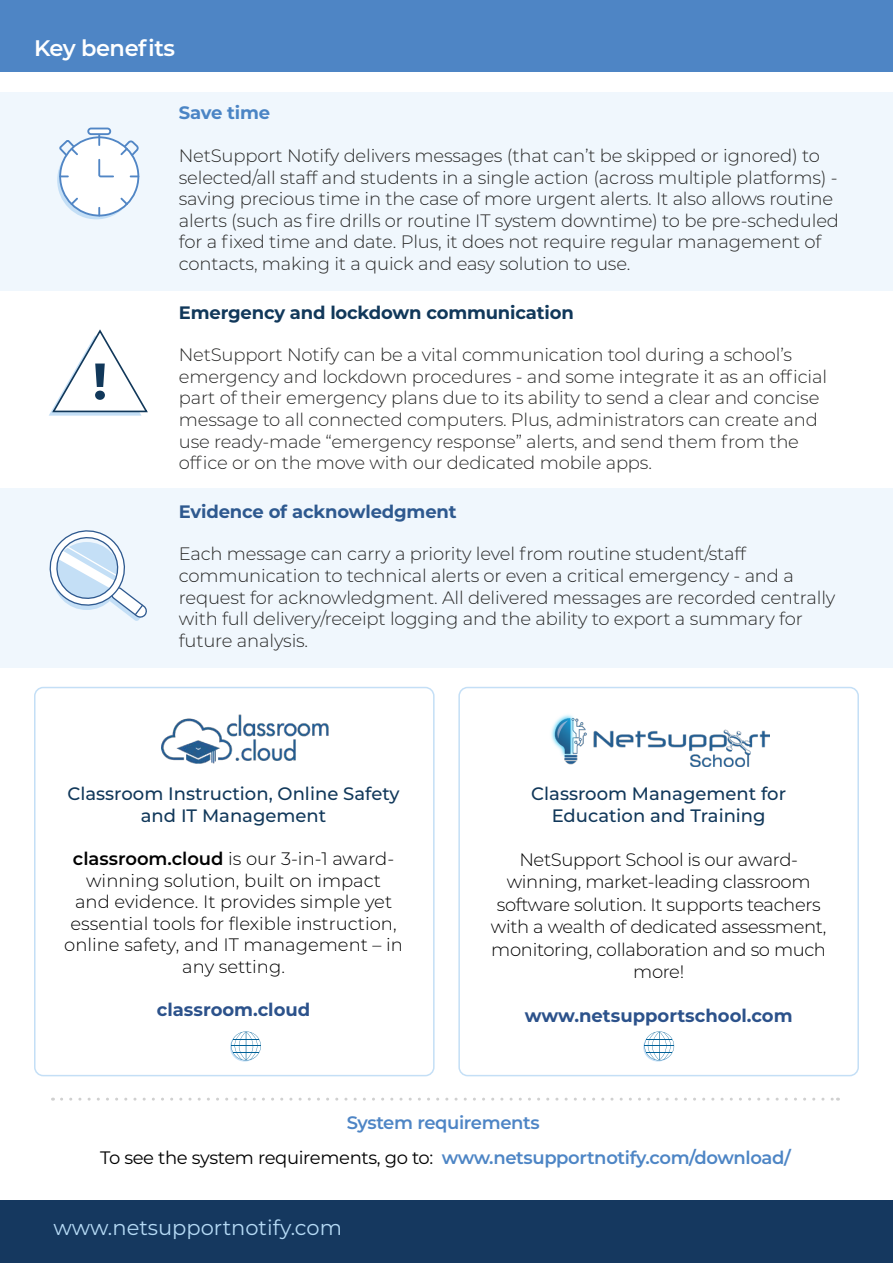
<style>
.page{position:relative;width:893px;height:1263px;background:#fff}
.page>*{position:absolute;margin:0;border:0;box-sizing:border-box;transform-origin:0 0}
.t1{font:600 22.5px "Montserrat";letter-spacing:-.02em;color:#fff}
.t2{font:21px "Montserrat";color:#b5daf5}
.t3{font:300 18px/21.6px "Montserrat";letter-spacing:-.01em;color:#282827}
.t4{font:300 18px/21.6px "Montserrat";color:#000;text-align:center}
.t5{font:300 18px/22.5px "Montserrat";letter-spacing:-.02em;color:#000;text-align:center}
.t6{font:500 18px/21.6px "Montserrat";color:#11385a;text-align:center}
.t7{font:600 18px/35.1px "Montserrat";letter-spacing:-.02em;color:#4d85c5;text-align:center}
.t8{font:700 18px "Montserrat";color:#2c528b}
.t9{font:700 18px "Montserrat";letter-spacing:-.01em;color:#11385a}
.t10{font:700 18px "Montserrat";letter-spacing:-.01em;color:#2e598f}
.t11{font:700 18px "Montserrat";letter-spacing:-.01em;color:#4b85c5}
.s1{font-weight:600}
.s2{color:#4e85c5}
.s3{font-weight:400;color:#000}
</style>
<div class="page">
<div style="left:0;top:1200px;width:893px;height:63px;background:#15385f"></div>
<div style="left:0;top:0;width:893px;height:72px;background:#4e85c5"></div>
<div style="left:0;top:488px;width:893px;height:180px;background:#f0f7fd"></div>
<div style="left:0;top:92px;width:893px;height:199px;background:#f0f7fd"></div>
<svg style="left:57px;top:141px;width:78px;height:78px"></svg>
<div style="left:87px;top:128px;width:24px;height:7px;border:2px solid #5186c5;border-radius:3px"></div>
<div style="left:60px;top:137px;width:78px;height:79px;background:#fff;border-radius:50%"></div>
<svg style="left:71px;top:198px;width:7px;height:7px"></svg>
<svg style="left:98px;top:207px;width:2px;height:9px"></svg>
<svg style="left:120px;top:198px;width:8px;height:7px"></svg>
<svg style="left:57px;top:131px;width:83px;height:46px"></svg>
<svg style="left:49px;top:329px;width:99px;height:87px"></svg>
<svg style="left:49px;top:530px;width:98px;height:91px"></svg>
<svg style="left:62px;top:1097px;width:776px;height:3px"></svg>
<img style="left:551px;top:714px;width:218px;height:52px">
<div style="left:34px;top:687px;width:401px;height:389px;border:2px solid #c4dff6;border-radius:9px"></div>
<div style="left:458px;top:687px;width:401px;height:389px;border:2px solid #c4dff6;border-radius:9px"></div>
<img style="left:162px;top:714px;width:167px;height:50px">
<svg style="left:230px;top:1033px;width:29px;height:28px"></svg>
<svg style="left:231px;top:1031px;width:30px;height:29px"></svg>
<svg style="left:643px;top:1033px;width:30px;height:28px"></svg>
<svg style="left:644px;top:1031px;width:30px;height:29px"></svg>
<p class="t1" style="left:34px;top:32px;width:143px">Key benefits</p>
<p class="t11" style="left:179px;top:100px;width:93px">Save time</p>
<p class="t3" style="left:179px;top:144px;width:662px">NetSupport Notify delivers messages (that can’t be skipped or ignored) to selected/all staff and students in a single action (across multiple platforms) - saving precious time in the case of more urgent alerts. It also allows routine alerts (such as fire drills or routine IT system downtime) to be pre-scheduled for a fixed time and date. Plus, it does not require regular management of contacts, making it a quick and easy solution to use.</p>
<p class="t9" style="left:179px;top:299px;width:396px">Emergency and lockdown communication</p>
<p class="t3" style="left:179px;top:343px;width:650px">NetSupport Notify can be a vital communication tool during a school’s emergency and lockdown procedures - and some integrate it as an official part of their emergency plans due to its ability to send a clear and concise message to all connected computers. Plus, administrators can create and use ready-made “emergency response” alerts, and send them from the office or on the move with our dedicated mobile apps.</p>
<p class="t10" style="left:179px;top:498px;width:279px">Evidence of acknowledgment</p>
<p class="t3" style="left:179px;top:542px;width:658px">Each message can carry a priority level from routine student/staff communication to technical alerts or even a critical emergency - and a request for acknowledgment. All delivered messages are recorded centrally with full delivery/receipt logging and the ability to export a summary for future analysis.</p>
<p class="t6" style="left:67px;top:782px;width:334px">Classroom Instruction, Online Safety and IT Management</p>
<p class="t4" style="left:64px;top:847px;width:340px"><span class="s1">classroom.cloud</span> is our 3-in-1 award&shy;winning solution, built on impact<br>and evidence. It provides simple yet essential tools for flexible instruction, online safety, and IT management – in any setting.</p>
<p class="t8" style="left:157px;top:997px;width:155px">classroom.cloud</p>
<p class="t6" style="left:531px;top:782px;width:256px">Classroom Management for<br>Education and Training</p>
<p class="t5" style="left:491px;top:848px;width:337px">NetSupport School is our award&shy;winning, market-leading classroom software solution. It supports teachers with a wealth of dedicated assessment, monitoring, collaboration and so much more!</p>
<p class="t8" style="left:525px;top:1002px;width:269px">www.netsupportschool.com</p>
<p class="t7" style="left:100px;top:1104px;width:692px"><span class="s2">System requirements<br></span><span class="s3">To see the system requirements, go to:</span> www.netsupportnotify.com/download/</p>
<p class="t2" style="left:54px;top:1213px;width:290px">www.netsupportnotify.com</p>
</div>
